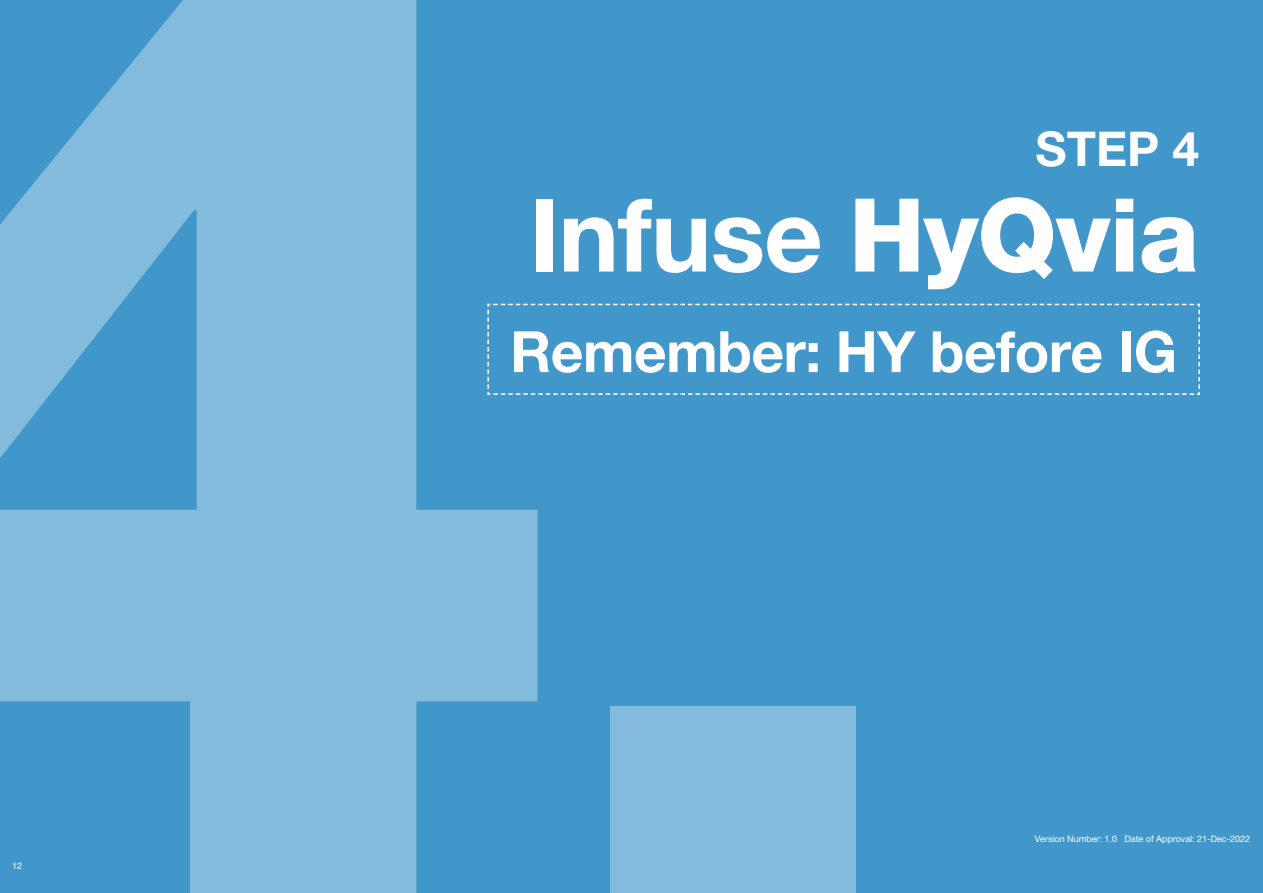
<style>
.page{position:relative;width:1263px;height:893px;background:#4297ca}
.page>*{position:absolute;margin:0;border:0;box-sizing:border-box;transform-origin:0 0}
.t1{font:102px "Helvetica Neue LT 75 Bd";letter-spacing:-.01em;color:#fff}
.t2{font:57px "Helvetica Neue LT 75 Bd";letter-spacing:-.01em;color:#fff}
.t3{font:48px "Helvetica Neue LT 75 Bd";color:#fff}
.New_Body{font:9px "Helvetica Neue LT 55 Rm";color:#fff}
.s1{font-family:"Helvetica Neue LT 85 Hv"}
</style>
<div class="page">
<svg style="left:538px;top:303px;width:662px;height:92px"></svg>
<svg style="left:0;top:0;width:537px;height:893px;fill:#83bbdc"></svg>
<div style="left:610px;top:706px;width:245px;height:187px;background:#83bbdc"></div>
<p class="New_Body" style="left:12px;top:860px;width:12px">12</p>
<p class="t3" style="left:1035px;top:119px;width:165px">STEP 4</p>
<p class="t1" style="left:529px;top:171px;width:671px">Infuse <span class="s1">HyQvia</span></p>
<p class="t2" style="left:510px;top:316px;width:668px">Remember: HY before IG</p>
<p class="New_Body" style="left:1035px;top:833px;width:217px">Version Number: 1.0 Date of Approval: 21-Dec-2022</p>
</div>
